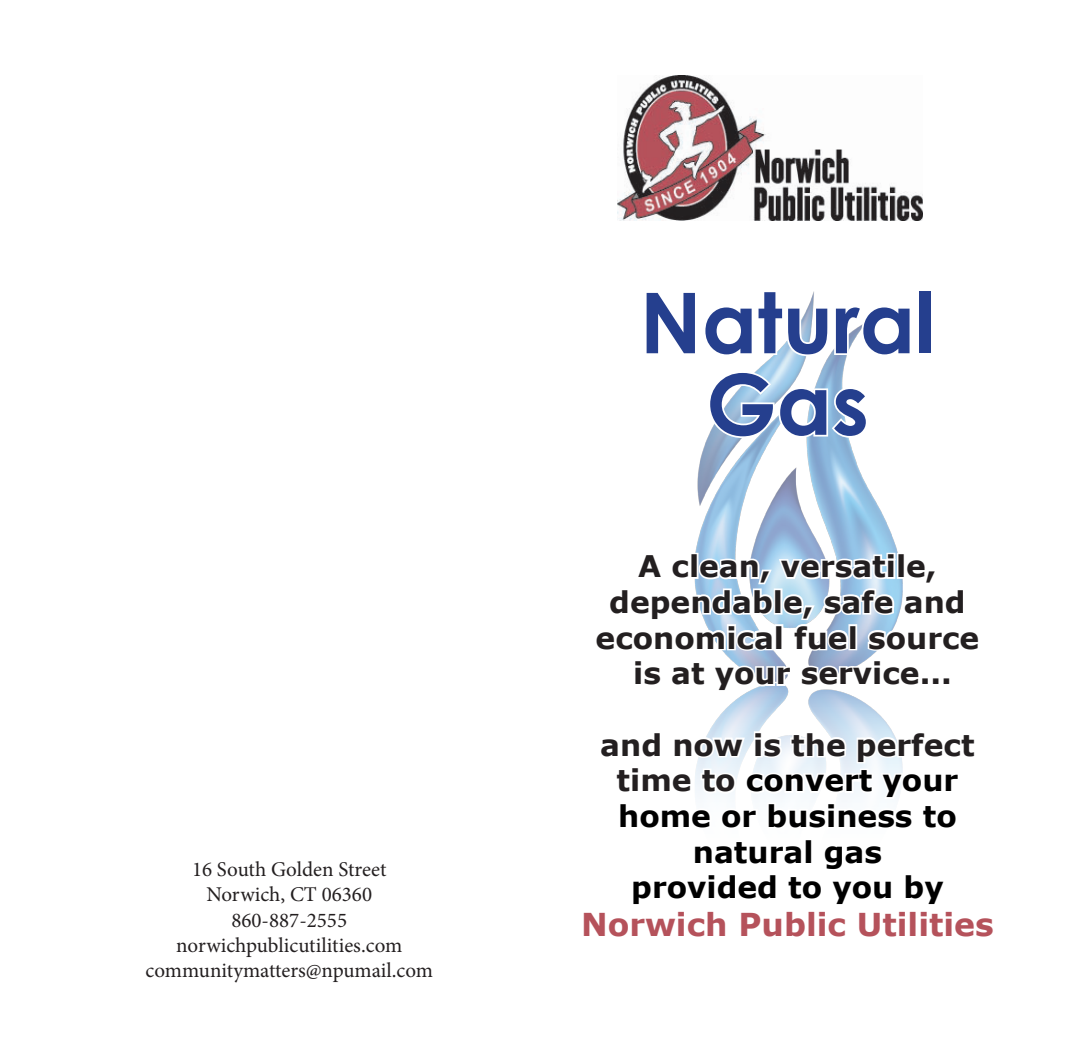
<style>
.page{position:relative;width:1071px;height:1050px;background:#fff}
.page>*{position:absolute;margin:0;border:0;box-sizing:border-box;transform-origin:0 0}
.t1{font:700 84px/81.5px "Century Gothic";color:#253f8e;text-align:center}
.t2{font:700 31.5px "Verdana";color:#b5525b}
.t3{font:700 29.75px/35.7px "Verdana";color:#000;text-align:center}
.t4{font:700 29.75px/35.7px "Verdana";color:#231f20;text-align:center}
.t5{font:21px/25.2px "Minion Pro";color:#231f20;text-align:center}
.s1{color:#231f20}
</style>
<div class="page">
<img style="left:696px;top:358px;width:201px;height:371px">
<img style="left:617px;top:76px;width:306px;height:145px">
<svg style="left:771px;top:291px;width:96px;height:67px"></svg>
<svg style="left:707px;top:369px;width:163px;height:71px"></svg>
<svg style="left:694px;top:550px;width:209px;height:103px"></svg>
<svg style="left:696px;top:660px;width:201px;height:34px"></svg>
<svg style="left:695px;top:729px;width:208px;height:68px"></svg>
<p class="t5" style="left:146px;top:857px;width:289px">16 South Golden Street<br>Norwich, CT 06360<br>860-887-2555 norwichpublicutilities.com communitymatters@npumail.com</p>
<h1 class="t1" style="left:640px;top:278px;width:297px">Natural<br>Gas</h1>
<h3 class="t4" style="left:596px;top:548px;width:385px">A clean, versatile, dependable, safe and economical fuel source is at your service...</h3>
<h3 class="t3" style="left:600px;top:726px;width:376px"><span class="s1">and now is the perfect time to</span> convert your home or business to natural gas<br>provided to you by</h3>
<h2 class="t2" style="left:581px;top:905px;width:414px">Norwich Public Utilities</h2>
</div>
